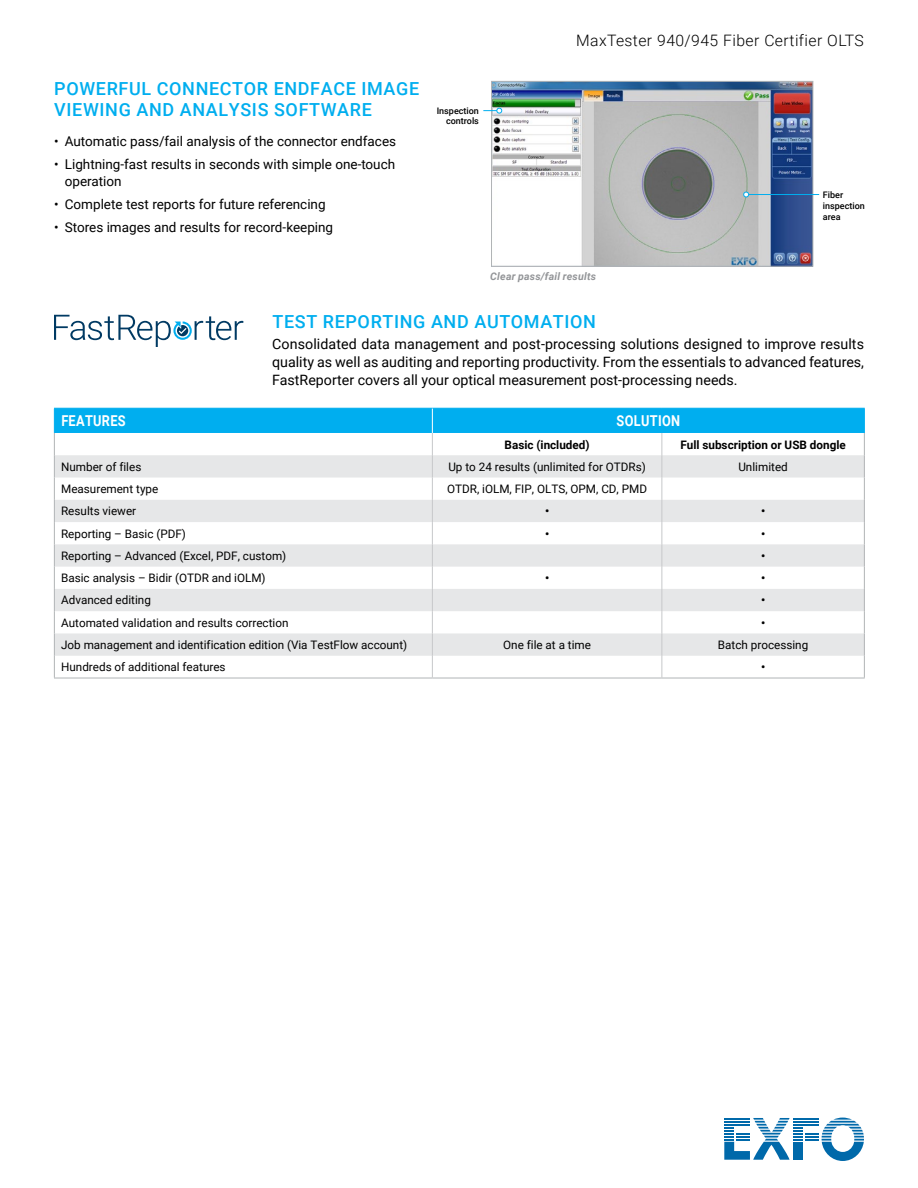
<style>
.page{position:relative;width:918px;height:1188px;background:#fff}
.page>*{position:absolute;margin:0;border:0;box-sizing:border-box;transform-origin:0 0}
.Titre{font:500 18px/21px "Roboto";letter-spacing:.035em;color:#00aeef}
.t1{font:300 15.75px "Roboto";letter-spacing:.025em;color:#000}
.Tableau_titre{font:700 15px "Roboto";letter-spacing:.025em;color:#fff;scale:.85 1}
.Texte{font:14.25px/18px "Roboto";color:#000;text-align:justify}
.t2{font:13.5px/16.5px "Roboto";color:#000}
.Tableau_texte{font:11.7px "Roboto";color:#000}
.Tableau_texte-2{font:700 11.7px "Roboto";color:#000}
.Légende_photo{font:italic 700 10.5px "Roboto";letter-spacing:.02em;color:#939598}
.Légende_produit{font:500 9px/10.8px "Roboto";color:#000;text-align:right}
</style>
<div class="page">
<svg style="left:724px;top:1118px;width:140px;height:43px"></svg>
<hr style="left:724px;top:1124px;width:26px;height:2px;background:#0069aa">
<svg style="left:54px;top:315px;width:189px;height:32px"></svg>
<hr style="left:54px;top:678px;width:378px;height:1px;background:#b1b4b6">
<hr style="left:432px;top:678px;width:230px;height:1px;background:#b1b4b6">
<hr style="left:662px;top:678px;width:203px;height:1px;background:#b1b4b6">
<svg style="left:54px;top:408px;width:811px;height:270px"></svg>
<img style="left:493px;top:83px;width:318px;height:182px">
<div style="left:491px;top:81px;width:322px;height:186px;border:1px solid #b1b4b6"></div>
<hr style="left:746px;top:194px;width:73px;height:1px;background:#00aeef">
<svg style="left:743px;top:192px;width:6px;height:5px"></svg>
<svg style="left:483px;top:108px;width:19px;height:5px"></svg>
<p class="Titre" style="left:54px;top:77px;width:366px">POWERFUL CONNECTOR ENDFACE IMAGE<br>VIEWING AND ANALYSIS SOFTWARE</p>
<p class="t2" style="left:54px;top:132px;width:344px">• Automatic pass/fail analysis of the connector endfaces</p>
<p class="t2" style="left:65px;top:156px;width:332px;text-indent:-11px">• Lightning-fast results in seconds with simple one-touch operation</p>
<p class="t2" style="left:54px;top:195px;width:273px">• Complete test reports for future referencing</p>
<p class="t2" style="left:54px;top:219px;width:281px">• Stores images and results for record-keeping</p>
<p class="Légende_produit" style="left:437px;top:105px;width:44px">Inspection controls</p>
<h2 class="t1" style="left:576px;top:30px;width:289px">MaxTester 940/945 Fiber Certifier OLTS</h2>
<p class="Légende_photo" style="left:490px;top:269px;width:107px">Clear pass/fail results</p>
<p class="Légende_produit" style="left:823px;top:190px;width:43px;text-align:left">Fiber inspection area</p>
<p class="Titre" style="left:272px;top:310px;width:325px">TEST REPORTING AND AUTOMATION</p>
<p class="Texte" style="left:272px;top:335px;width:593px">Consolidated data management and post-processing solutions designed to improve results quality as well as auditing and reporting productivity. From the essentials to advanced features, FastReporter covers all your optical measurement post-processing needs.</p>
<p class="Tableau_titre" style="left:61px;top:410px;width:77px">FEATURES</p>
<p class="Tableau_titre" style="left:617px;top:410px;width:76px">SOLUTION</p>
<p class="Tableau_texte-2" style="left:505px;top:436px;width:87px">Basic (included)</p>
<p class="Tableau_texte-2" style="left:680px;top:436px;width:167px">Full subscription or USB dongle</p>
<p class="Tableau_texte" style="left:61px;top:458px;width:82px">Number of files</p>
<p class="Tableau_texte" style="left:448px;top:458px;width:199px">Up to 24 results (unlimited for OTDRs)</p>
<p class="Tableau_texte" style="left:738px;top:458px;width:51px">Unlimited</p>
<p class="Tableau_texte" style="left:61px;top:481px;width:99px">Measurement type</p>
<p class="Tableau_texte" style="left:447px;top:481px;width:201px">OTDR, iOLM, FIP, OLTS, OPM, CD, PMD</p>
<p class="Tableau_texte" style="left:61px;top:503px;width:77px">Results viewer</p>
<p class="Tableau_texte-2" style="left:545px;top:503px;width:6px">•</p>
<p class="Tableau_texte-2" style="left:761px;top:503px;width:6px">•</p>
<p class="Tableau_texte" style="left:61px;top:525px;width:126px">Reporting – Basic (PDF)</p>
<p class="Tableau_texte-2" style="left:545px;top:525px;width:6px">•</p>
<p class="Tableau_texte-2" style="left:761px;top:525px;width:6px">•</p>
<p class="Tableau_texte" style="left:61px;top:548px;width:227px">Reporting – Advanced (Excel, PDF, custom)</p>
<p class="Tableau_texte-2" style="left:761px;top:548px;width:6px">•</p>
<p class="Tableau_texte" style="left:61px;top:570px;width:206px">Basic analysis – Bidir (OTDR and iOLM)</p>
<p class="Tableau_texte-2" style="left:545px;top:570px;width:6px">•</p>
<p class="Tableau_texte-2" style="left:761px;top:570px;width:6px">•</p>
<p class="Tableau_texte" style="left:61px;top:592px;width:91px">Advanced editing</p>
<p class="Tableau_texte-2" style="left:761px;top:592px;width:6px">•</p>
<p class="Tableau_texte" style="left:61px;top:614px;width:229px">Automated validation and results correction</p>
<p class="Tableau_texte-2" style="left:761px;top:614px;width:6px">•</p>
<p class="Tableau_texte" style="left:61px;top:637px;width:348px">Job management and identification edition (Via TestFlow account)</p>
<p class="Tableau_texte" style="left:503px;top:637px;width:89px">One file at a time</p>
<p class="Tableau_texte" style="left:718px;top:637px;width:92px">Batch processing</p>
<p class="Tableau_texte" style="left:61px;top:659px;width:166px">Hundreds of additional features</p>
<p class="Tableau_texte-2" style="left:761px;top:659px;width:6px">•</p>
</div>
